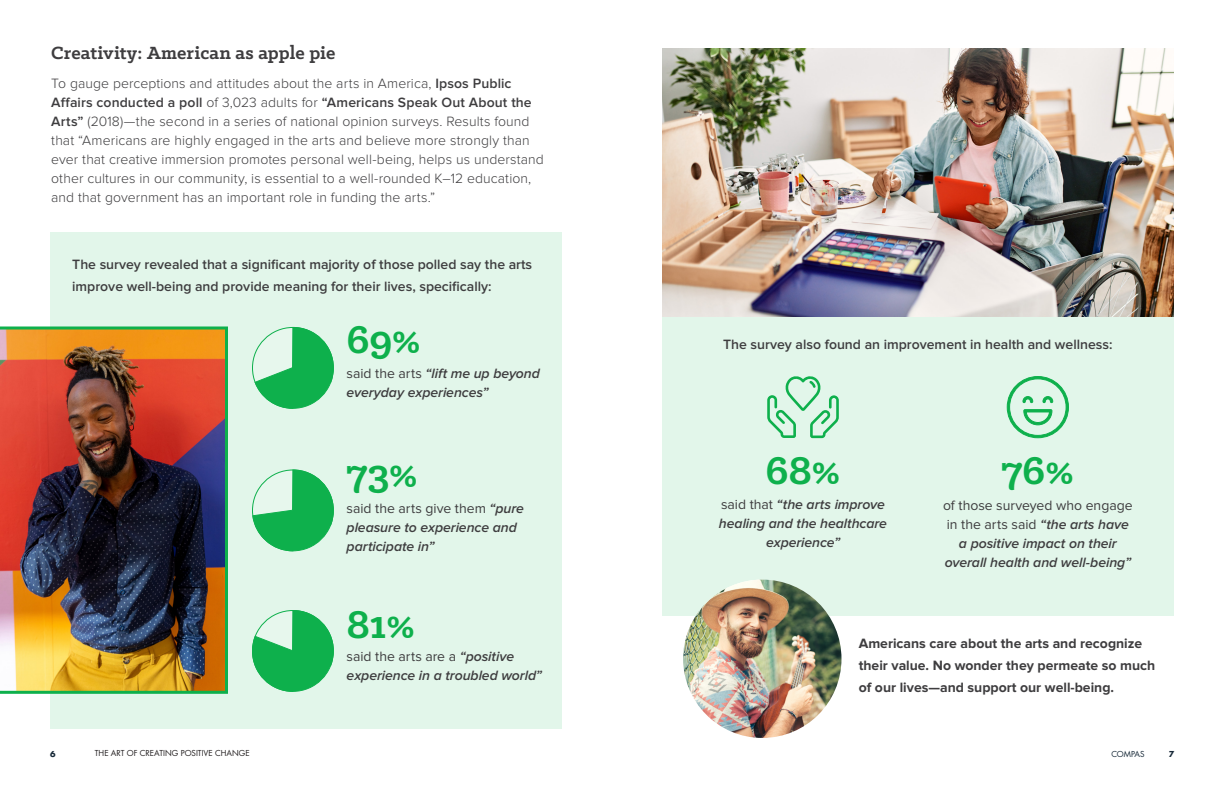
<style>
.page{position:relative;width:1224px;height:792px;background:#fff}
.page>*{position:absolute;margin:0;border:0;box-sizing:border-box;transform-origin:0 0}
.t1{font:700 44px "Klinic Slab";letter-spacing:-.01em;color:#0eb04c}
.t2{font:700 20px "Klinic Slab";color:#3e3d3f}
.t3{font:300 14px/19px "Proxima Nova";letter-spacing:.005em;color:#3e3d3f}
.t4{font:italic 600 14px/19px "Proxima Nova";letter-spacing:-.005em;color:#3e3d3f}
.INTRO{font:600 14px/22px "Proxima Nova";color:#3e3d3f}
.INTRO-2{font:700 14px/22px "Proxima Nova";color:#3e3d3f}
.t5{font:8px "Futura Std";color:#231f20}
.t6{font:8px "Futura Std";letter-spacing:-.01em;color:#172938}
.t7{font:700 8px "Futura";color:#172938}
.s1{font-weight:600}
.s2{font-weight:400;font-style:normal}
</style>
<div class="page">
<div style="left:662px;top:300px;width:512px;height:316px;background:#e2f6ea"></div>
<div style="left:50px;top:232px;width:512px;height:497px;background:#e2f6ea"></div>
<img style="left:662px;top:48px;width:512px;height:268px">
<svg style="left:252px;top:326px;width:82px;height:366px"></svg>
<img style="left:0;top:326px;width:228px;height:368px">
<img style="left:683px;top:580px;width:159px;height:158px;border-radius:79px">
<svg style="left:1007px;top:376px;width:62px;height:62px"></svg>
<svg style="left:767px;top:376px;width:72px;height:62px"></svg>
<p class="t2" style="left:51px;top:40px;width:286px">Creativity: American as apple pie</p>
<p class="t3" style="left:51px;top:75px;width:494px">To gauge perceptions and attitudes about the arts in America, <span class="s1">Ipsos Public Affairs conducted a poll</span> of 3,023 adults for <span class="s1">“Americans Speak Out About the Arts”</span> (2018)—the second in a series of national opinion surveys. Results found that “Americans are highly engaged in the arts and believe more strongly than ever that creative immersion promotes personal well-being, helps us understand other cultures in our community, is essential to a well-rounded K–12 education, and that government has an important role in funding the arts.”</p>
<p class="INTRO" style="left:72px;top:254px;width:461px">The survey revealed that a significant majority of those polled say the arts improve well-being and provide meaning for their lives, specifically:</p>
<p class="t1" style="left:347px;top:310px;width:76px">69%</p>
<p class="t4" style="left:347px;top:364px;width:195px"><span class="s2">said the arts</span> “lift me up beyond everyday experiences”</p>
<p class="t1" style="left:347px;top:445px;width:73px">73%</p>
<p class="t4" style="left:347px;top:500px;width:179px"><span class="s2">said the arts give them</span> “pure pleasure to experience and participate in”</p>
<p class="t1" style="left:347px;top:596px;width:70px">81%</p>
<p class="t4" style="left:347px;top:648px;width:197px"><span class="s2">said the arts are a</span> “positive experience in a troubled world”</p>
<p class="INTRO" style="left:723px;top:334px;width:391px">The survey also found an improvement in health and wellness:</p>
<p class="t1" style="left:765px;top:441px;width:77px">68%</p>
<p class="t4" style="left:719px;top:496px;width:170px;text-align:center"><span class="s2">said that</span> “the arts improve healing and the healthcare experience”</p>
<p class="t1" style="left:1002px;top:441px;width:74px">76%</p>
<p class="t4" style="left:943px;top:496px;width:191px;text-align:center"><span class="s2">of those surveyed who engage in the arts said</span> “the arts have a positive impact on their overall health and well-being”</p>
<p class="INTRO-2" style="left:859px;top:633px;width:298px">Americans care about the arts and recognize their value. No wonder they permeate so much of our lives—and support our well-being.</p>
<p class="t7" style="left:50px;top:748px;width:7px">6</p>
<p class="t5" style="left:95px;top:748px;width:156px">THE ART OF CREATING POSITIVE CHANGE</p>
<p class="t6" style="left:1111px;top:749px;width:35px">COMPAS</p>
<p class="t7" style="left:1169px;top:748px;width:7px">7</p>
</div>
